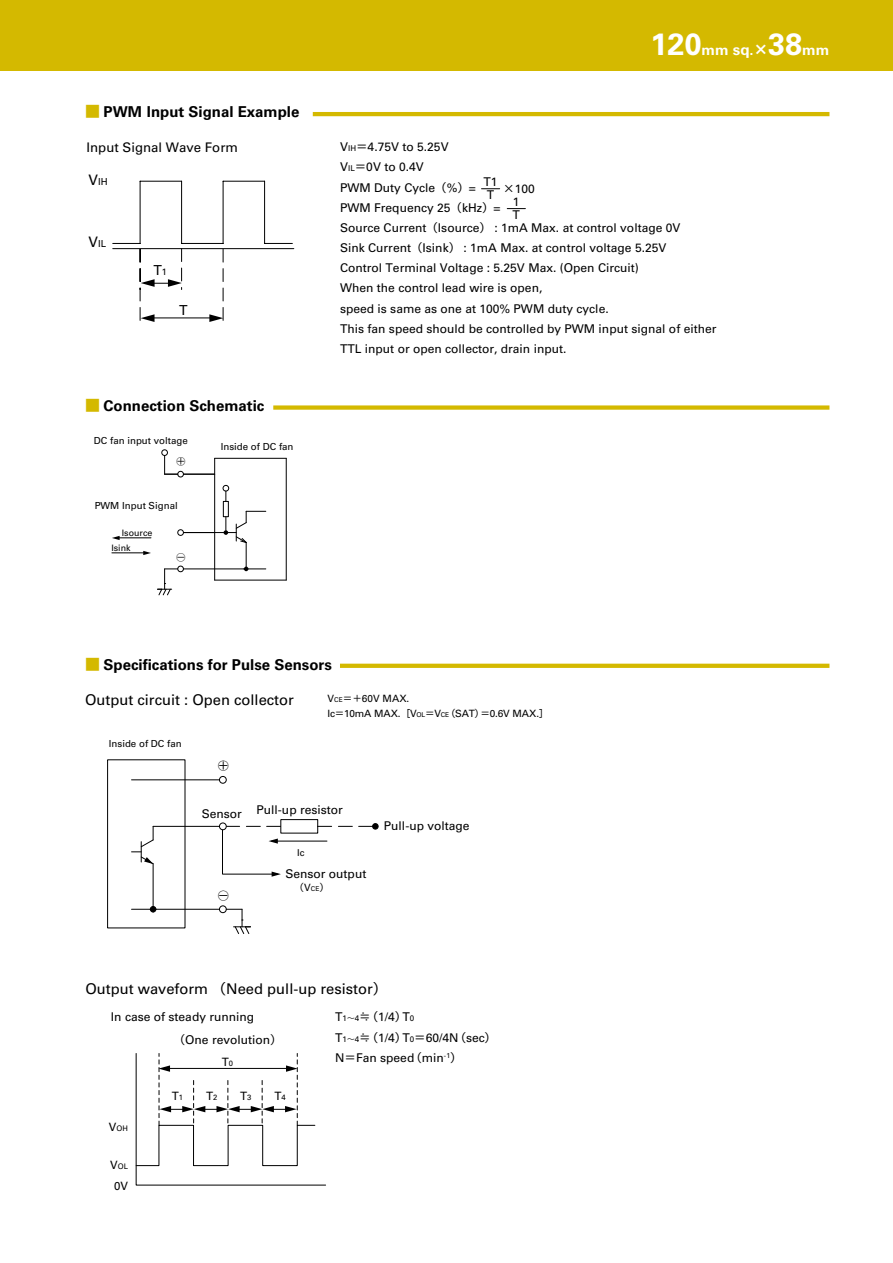
<style>
.page{position:relative;width:893px;height:1263px;background:#fff}
.page>*{position:absolute;margin:0;border:0;box-sizing:border-box;transform-origin:0 0}
.t1{font:700 30.75px "Univers LT Std";color:#fff}
.t2{font:700 15px "Univers LT Std";color:#000}
.t3{font:14.7px "Univers LT Std";color:#000}
.t4{font:13.8px "Univers LT Std";color:#000}
.t5{font:13.2px "Univers LT Std";color:#000}
.t6{font:12px/20.2px "Univers LT Std";color:#000}
.t7{font:11.55px "Univers LT Std";color:#000}
.t8{font:10.05px/15px "Univers LT Std";color:#000}
.t9{font:9.75px "Univers LT Std";color:#000}
.t10{font:9.6px "Shin Go Pro";color:#000}
.t11{font:9.6px "Univers LT Std";color:#000}
.t12{font:9.45px "Univers LT Std";color:#000}
.t13{font:8.85px "Univers LT Std";color:#000}
.t14{font:7.65px "Univers LT Std";color:#000}
.s1{font-family:"Shin Go Pro";font-weight:500;color:#d4b900}
.s2{font-size:14.25px}
.s3{font-size:15px}
.s4{font-family:"Shin Go Pro";font-size:14.25px}
.s5{font-size:8.1px}
.s6{font-family:"Shin Go Pro";font-size:11.55px}
.s7{font-size:14.4px}
.s8{font-size:9.15px}
.s9{font-size:6.75px}
.s10{font-family:"Shin Go Pro";font-size:9.6px}
.s11{font-family:"Univers LT Std";font-size:10.05px}
.s12{font-family:"Univers LT Std";font-size:6.75px}
.s13{font-family:"Shin Go Pro";font-size:14.1px}
.s14{font-size:11.55px}
.s15{font-size:7.65px}
.s16{font-family:"Shin Go Pro";font-size:7.65px}
</style>
<div class="page">
<div style="left:0;top:0;width:893px;height:70px;background:#d4b900"></div>
<hr style="left:150px;top:318px;width:64px;height:1px;background:#000">
<svg style="left:265px;top:243px;width:27px;height:1px"></svg>
<hr style="left:113px;top:248px;width:181px;height:1px;background:#000">
<hr style="left:264px;top:181px;width:1px;height:62px;background:#000">
<hr style="left:223px;top:181px;width:1px;height:62px;background:#000">
<hr style="left:181px;top:181px;width:1px;height:62px;background:#000">
<hr style="left:140px;top:181px;width:1px;height:62px;background:#000">
<hr style="left:182px;top:243px;width:41px;height:1px;background:#000">
<hr style="left:140px;top:181px;width:42px;height:1px;background:#000">
<hr style="left:223px;top:181px;width:42px;height:1px;background:#000">
<svg style="left:209px;top:249px;width:15px;height:73px"></svg>
<svg style="left:113px;top:243px;width:69px;height:79px"></svg>
<hr style="left:153px;top:826px;width:87px;height:1px;background:#000">
<hr style="left:132px;top:909px;width:87px;height:1px;background:#000">
<div style="left:219px;top:905px;width:8px;height:8px;border:1px solid #000;border-radius:50%"></div>
<hr style="left:132px;top:779px;width:87px;height:1px;background:#000">
<div style="left:219px;top:776px;width:8px;height:8px;border:1px solid #000;border-radius:50%"></div>
<svg style="left:226px;top:909px;width:25px;height:25px"></svg>
<hr style="left:153px;top:864px;width:1px;height:45px;background:#000">
<svg style="left:150px;top:906px;width:6px;height:6px"></svg>
<svg style="left:132px;top:826px;width:22px;height:39px"></svg>
<div style="left:280px;top:819px;width:38px;height:14px;border:1px solid #000"></div>
<svg style="left:317px;top:826px;width:15px;height:1px"></svg>
<svg style="left:338px;top:826px;width:14px;height:1px"></svg>
<svg style="left:359px;top:823px;width:19px;height:6px"></svg>
<svg style="left:222px;top:825px;width:59px;height:52px"></svg>
<hr style="left:272px;top:841px;width:55px;height:1px;background:#000">
<div style="left:219px;top:823px;width:7px;height:7px;background:#fff;border-radius:50%"></div>
<div style="left:219px;top:822px;width:8px;height:8px;border:1px solid #000;border-radius:50%"></div>
<div style="left:107px;top:759px;width:78px;height:169px;border:1px solid #000"></div>
<svg style="left:135px;top:1053px;width:191px;height:133px"></svg>
<hr style="left:117px;top:537px;width:34px;height:1px;background:#000">
<svg style="left:112px;top:536px;width:8px;height:4px"></svg>
<hr style="left:112px;top:552px;width:34px;height:1px;background:#000">
<svg style="left:143px;top:551px;width:8px;height:4px"></svg>
<div style="left:177px;top:529px;width:7px;height:7px;border:1px solid #000;border-radius:50%"></div>
<svg style="left:164px;top:455px;width:13px;height:20px"></svg>
<div style="left:161px;top:449px;width:7px;height:7px;border:1px solid #000;border-radius:50%"></div>
<hr style="left:286px;top:458px;width:1px;height:122px;background:#000">
<hr style="left:214px;top:458px;width:1px;height:122px;background:#000">
<hr style="left:215px;top:580px;width:71px;height:1px;background:#000">
<hr style="left:183px;top:568px;width:83px;height:1px;background:#000">
<div style="left:177px;top:566px;width:7px;height:6px;border:1px solid #000;border-radius:50%"></div>
<svg style="left:158px;top:568px;width:20px;height:28px"></svg>
<hr style="left:183px;top:532px;width:40px;height:1px;background:#000">
<div style="left:223px;top:501px;width:6px;height:16px;border:1px solid #000"></div>
<svg style="left:223px;top:511px;width:43px;height:60px"></svg>
<svg style="left:223px;top:485px;width:6px;height:16px"></svg>
<hr style="left:215px;top:458px;width:71px;height:1px;background:#000">
<hr style="left:183px;top:474px;width:32px;height:1px;background:#000">
<div style="left:177px;top:471px;width:7px;height:6px;border:1px solid #000;border-radius:50%"></div>
<hr style="left:313px;top:112px;width:516px;height:4px;background:#d4b900">
<div style="left:273px;top:405px;width:556px;height:5px;background:#d4b900"></div>
<svg style="left:340px;top:664px;width:489px;height:4px;background:#d4ba05"></svg>
<svg style="left:481px;top:188px;width:19px;height:1px"></svg>
<svg style="left:507px;top:208px;width:18px;height:1px"></svg>
<p class="t2" style="left:85px;top:103px;width:216px"><span class="s1">■</span> PWM Input Signal Example</p>
<h1 class="t1" style="left:650px;top:27px;width:180px">120<span class="s2">mm</span> <span class="s3">sq.</span><span class="s4">×</span>38<span class="s2">mm</span></h1>
<p class="t5" style="left:87px;top:140px;width:153px">Input Signal Wave Form</p>
<p class="t6" style="left:340px;top:137px;width:378px">V<span class="s5">IH</span><span class="s6">＝</span>4.75V to 5.25V<br>V<span class="s5">IL</span><span class="s6">＝</span>0V to 0.4V<br>PWM Duty Cycle<span class="s6">（</span>%<span class="s6">）</span>=<br>PWM Frequency 25<span class="s6">（</span>kHz<span class="s6">）</span>=<br>Source Current<span class="s6">（</span>Isource<span class="s6">）</span> : 1mA Max. at control voltage 0V<br>Sink Current<span class="s6">（</span>Isink<span class="s6">）</span> : 1mA Max. at control voltage 5.25V<br>Control Terminal Voltage : 5.25V Max. (Open Circuit)<br>When the control lead wire is open,<br>speed is same as one at 100% PWM duty cycle.<br>This fan speed should be controlled by PWM input signal of either TTL input or open collector, drain input.</p>
<p class="t11" style="left:88px;top:176px;width:21px"><span class="s7">V</span>IH</p>
<p class="t6" style="left:484px;top:172px;width:16px">T1</p>
<p class="t6" style="left:503px;top:179px;width:33px"><span class="s6">×</span>100</p>
<p class="t6" style="left:487px;top:185px;width:9px">T</p>
<p class="t6" style="left:513px;top:191px;width:8px">1</p>
<p class="t6" style="left:513px;top:205px;width:9px">T</p>
<p class="t11" style="left:88px;top:238px;width:19px"><span class="s7">V</span>IL</p>
<p class="t4" style="left:154px;top:262px;width:15px">T<span class="s8">1</span></p>
<p class="t4" style="left:179px;top:302px;width:10px">T</p>
<p class="t2" style="left:85px;top:397px;width:181px"><span class="s1">■</span> Connection Schematic</p>
<p class="t9" style="left:94px;top:435px;width:95px">DC fan input voltage</p>
<p class="t10" style="left:176px;top:453px;width:11px">○＋</p>
<p class="t9" style="left:95px;top:499px;width:85px">PWM Input Signal</p>
<p class="t13" style="left:122px;top:527px;width:32px">Isource</p>
<p class="t13" style="left:111px;top:542px;width:21px">Isink</p>
<p class="t10" style="left:176px;top:549px;width:11px">○－</p>
<p class="t9" style="left:221px;top:441px;width:74px">Inside of DC fan</p>
<p class="t2" style="left:85px;top:656px;width:248px"><span class="s1">■</span> Specifications for Pulse Sensors</p>
<p class="t3" style="left:85px;top:691px;width:210px">Output circuit : Open collector</p>
<p class="t9" style="left:109px;top:738px;width:74px">Inside of DC fan</p>
<p class="t8" style="left:328px;top:691px;width:223px">V<span class="s9">CE</span><span class="s10">＝＋</span>60V MAX.<br>Ic<span class="s10">＝</span>10mA MAX.<span class="s10">［</span>V<span class="s9">OL</span><span class="s10">＝</span>V<span class="s9">CE</span><span class="s10">（</span>SAT<span class="s10">）＝</span>0.6V MAX.<span class="s10">］</span></p>
<p class="t6" style="left:202px;top:800px;width:143px">Sensor Pull-up resistor</p>
<p class="t12" style="left:297px;top:847px;width:9px">Ic</p>
<p class="t10" style="left:295px;top:880px;width:36px">（<span class="s11">V</span><span class="s12">CE</span>）</p>
<p class="t6" style="left:285px;top:863px;width:83px">Sensor output</p>
<p class="t6" style="left:384px;top:815px;width:87px">Pull-up voltage</p>
<p class="t3" style="left:85px;top:980px;width:303px">Output waveform <span class="s13">（</span>Need pull-up resistor<span class="s13">）</span></p>
<p class="t6" style="left:111px;top:1006px;width:145px">In case of steady running</p>
<p class="t6" style="left:174px;top:1029px;width:110px"><span class="s6">（</span>One revolution<span class="s6">）</span></p>
<p class="t14" style="left:109px;top:1124px;width:21px"><span class="s14">V</span>OH</p>
<p class="t14" style="left:110px;top:1161px;width:19px"><span class="s14">V</span>OL</p>
<p class="t7" style="left:114px;top:1178px;width:16px">0V</p>
<p class="t7" style="left:172px;top:1089px;width:13px">T<span class="s15">1</span></p>
<p class="t7" style="left:222px;top:1055px;width:13px">T<span class="s15">0</span></p>
<p class="t7" style="left:206px;top:1089px;width:13px">T<span class="s15">2</span></p>
<p class="t7" style="left:240px;top:1089px;width:13px">T<span class="s15">3</span></p>
<p class="t7" style="left:275px;top:1089px;width:13px">T<span class="s15">4</span></p>
<p class="t6" style="left:335px;top:1006px;width:162px;line-height:20.7px">T<span class="s5">1</span><span class="s16">～</span><span class="s5">4</span><span class="s6">≒（</span>1/4<span class="s6">）</span>T<span class="s5">0<br></span>T<span class="s5">1</span><span class="s16">～</span><span class="s5">4</span><span class="s6">≒（</span>1/4<span class="s6">）</span>T<span class="s5">0</span><span class="s6">＝</span>60/4N<span class="s6">（</span>sec<span class="s6">）<br></span>N<span class="s6">＝</span>Fan speed<span class="s6">（</span>min<sup>-1</sup><span class="s6">）</span></p>
</div>
